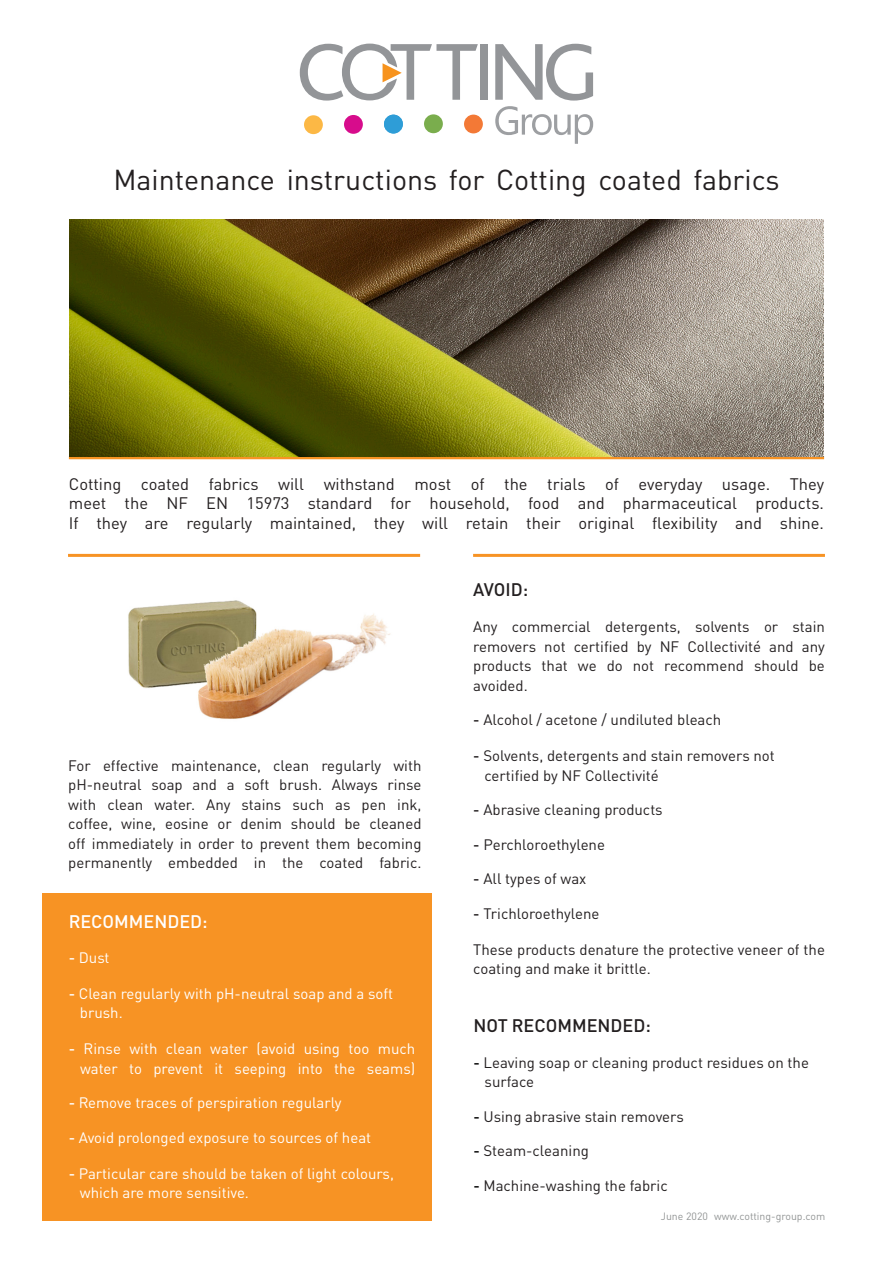
<style>
.page{position:relative;width:893px;height:1263px;background:#fff}
.page>*{position:absolute;margin:0;border:0;box-sizing:border-box;transform-origin:0 0}
.t1{font:28.5px "DINOT";color:#231f20}
.t2{font:500 18px "DINOT";color:#231f20}
.t3{font:500 18px "DINOT";color:#fff}
.t4{font:16.5px/19.8px "DINOT";color:#231f20;text-align:justify}
.t5{font:15px/19.5px "DINOT";color:#231f20;text-align:justify}
.t6{font:15px "DINOT";color:#fff}
.t7{font:10.5px "DINOT";color:#929595}
.s1{font-weight:500}
.s2{font-weight:500;color:#000001}
</style>
<div class="page">
<div style="left:43px;top:893px;width:389px;height:327px;background:#f79324"></div>
<div style="left:480px;top:44px;width:8px;height:56px;background:#939598"></div>
<svg style="left:495px;top:44px;width:98px;height:100px"></svg>
<svg style="left:300px;top:44px;width:178px;height:57px"></svg>
<div style="left:344px;top:115px;width:19px;height:19px;background:#d70c8c;border-radius:50%"></div>
<div style="left:464px;top:115px;width:19px;height:18px;background:#f37936;border-radius:50%"></div>
<div style="left:384px;top:115px;width:19px;height:18px;background:#2e9dd7;border-radius:50%"></div>
<div style="left:424px;top:114px;width:19px;height:19px;background:#7aad4d;border-radius:50%"></div>
<div style="left:304px;top:115px;width:19px;height:19px;background:#fcb845;border-radius:50%"></div>
<img style="left:128px;top:600px;width:263px;height:119px">
<hr style="left:69px;top:456px;width:755px;height:3px;background:#f79324">
<hr style="left:473px;top:554px;width:352px;height:3px;background:#f79324">
<hr style="left:68px;top:554px;width:352px;height:3px;background:#f79324">
<img style="left:69px;top:219px;width:755px;height:237px">
<p class="t1" style="left:113px;top:158px;width:668px">Maintenance instructions for Cotting coated fabrics</p>
<p class="t4" style="left:69px;top:473px;width:757px">Cotting coated fabrics will withstand most of the trials of everyday usage. They meet the NF EN 15973 standard for household, food and pharmaceutical products.<br>If they are regularly maintained, they will retain their original flexibility and shine.</p>
<p class="t5" style="left:68px;top:755px;width:355px">For effective maintenance, clean regularly with pH-neutral soap and a soft brush. Always rinse with clean water. Any stains such as pen ink, coffee, wine, eosine or denim should be cleaned off immediately in order to prevent them becoming permanently embedded in the coated fabric.</p>
<p class="t3" style="left:69px;top:908px;width:140px">RECOMMENDED:</p>
<p class="t6" style="left:69px;top:946px;width:42px"><span class="s1">-</span> Dust</p>
<p class="t6" style="left:69px;top:982px;width:326px"><span class="s1">-</span> Clean regularly with pH-neutral soap and a soft</p>
<p class="t6" style="left:80px;top:1001px;width:44px">brush.</p>
<p class="t6" style="left:69px;top:1037px;width:348px"><span class="s1">-</span> Rinse with clean water (avoid using too much</p>
<p class="t6" style="left:80px;top:1057px;width:337px">water to prevent it seeping into the seams)</p>
<p class="t6" style="left:69px;top:1091px;width:274px"><span class="s1">-</span> Remove traces of perspiration regularly</p>
<p class="t6" style="left:69px;top:1126px;width:304px"><span class="s1">-</span> Avoid prolonged exposure to sources of heat</p>
<p class="t6" style="left:69px;top:1162px;width:327px"><span class="s1">-</span> Particular care should be taken of light colours,</p>
<p class="t6" style="left:80px;top:1181px;width:171px">which are more sensitive.</p>
<p class="t2" style="left:473px;top:576px;width:56px">AVOID:</p>
<p class="t5" style="left:473px;top:616px;width:353px">Any commercial detergents, solvents or stain removers not certified by NF Collectivité and any products that we do not recommend should be avoided.</p>
<p class="t5" style="left:473px;top:709px;width:249px"><span class="s1">-</span> Alcohol / acetone / undiluted bleach</p>
<p class="t5" style="left:473px;top:745px;width:303px"><span class="s1">-</span> Solvents, detergents and stain removers not</p>
<p class="t5" style="left:484px;top:765px;width:176px">certified by NF Collectivité</p>
<p class="t5" style="left:473px;top:799px;width:191px"><span class="s1">-</span> Abrasive cleaning products</p>
<p class="t5" style="left:473px;top:834px;width:133px"><span class="s1">-</span> Perchloroethylene</p>
<p class="t5" style="left:473px;top:868px;width:114px"><span class="s1">-</span> All types of wax</p>
<p class="t5" style="left:473px;top:903px;width:128px"><span class="s1">-</span> Trichloroethylene</p>
<p class="t5" style="left:473px;top:939px;width:353px">These products denature the protective veneer of the coating and make it brittle.</p>
<p class="t2" style="left:473px;top:1011px;width:179px">NOT RECOMMENDED:</p>
<p class="t5" style="left:473px;top:1052px;width:337px"><span class="s2">-</span> Leaving soap or cleaning product residues on the</p>
<p class="t5" style="left:485px;top:1071px;width:51px">surface</p>
<p class="t5" style="left:473px;top:1106px;width:212px"><span class="s2">-</span> Using abrasive stain removers</p>
<p class="t5" style="left:473px;top:1140px;width:117px"><span class="s2">-</span> Steam-cleaning</p>
<p class="t5" style="left:473px;top:1175px;width:196px"><span class="s2">-</span> Machine-washing the fabric</p>
<p class="t7" style="left:661px;top:1208px;width:49px">June 2020</p>
<p class="t7" style="left:714px;top:1208px;width:113px">www.cotting-group.com</p>
</div>
